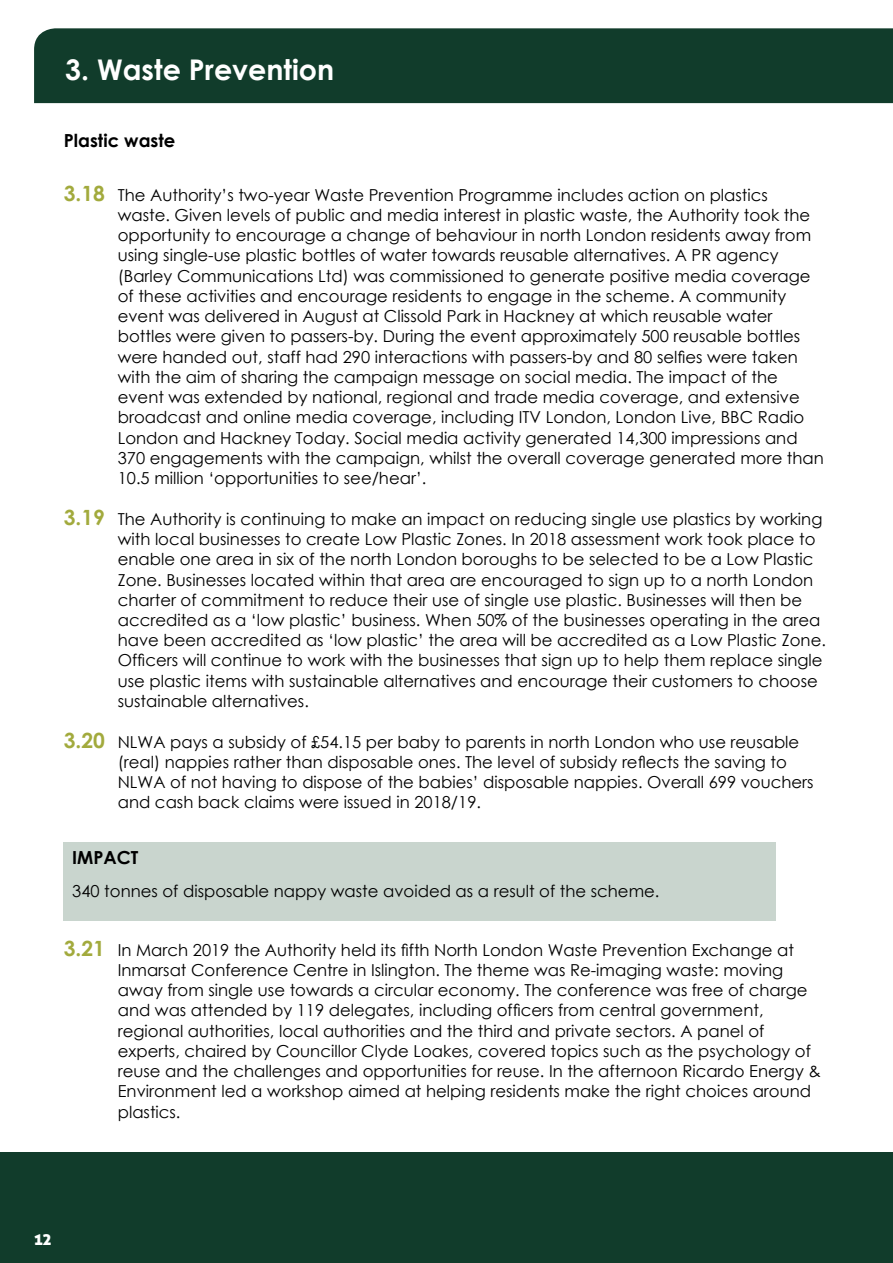
<style>
.page{position:relative;width:893px;height:1263px;background:#fff}
.page>*{position:absolute;margin:0;border:0;box-sizing:border-box;transform-origin:0 0}
.t1{font:700 28.5px "Century Gothic";color:#fff}
.t2{font:700 18px "Century Gothic";color:#000}
.t3{font:16.5px/20.2px "Century Gothic";color:#000}
.t4{font:16.5px "Aller Display";color:#fff}
.s1{font-weight:700;font-size:21px;color:#a2aa3d}
</style>
<div class="page">
<div style="left:0;top:1152px;width:893px;height:111px;background:#113c2b"></div>
<div style="left:34px;top:28px;width:859px;height:75px;background:#113c2b"></div>
<div style="left:64px;top:842px;width:712px;height:79px;background:#c9d5ce"></div>
<h1 class="t1" style="left:65px;top:48px;width:271px">3. Waste Prevention</h1>
<p class="t2" style="left:64px;top:127px;width:113px">Plastic waste</p>
<p class="t3" style="left:118px;top:184px;width:708px;text-indent:-54px"><span class="s1">3.18</span> The Authority’s two-year Waste Prevention Programme includes action on plastics waste. Given levels of public and media interest in plastic waste, the Authority took the opportunity to encourage a change of behaviour in north London residents away from using single-use plastic bottles of water towards reusable alternatives. A PR agency (Barley Communications Ltd) was commissioned to generate positive media coverage of these activities and encourage residents to engage in the scheme. A community event was delivered in August at Clissold Park in Hackney at which reusable water bottles were given to passers-by. During the event approximately 500 reusable bottles were handed out, staff had 290 interactions with passers-by and 80 selfies were taken with the aim of sharing the campaign message on social media. The impact of the event was extended by national, regional and trade media coverage, and extensive broadcast and online media coverage, including ITV London, London Live, BBC Radio London and Hackney Today. Social media activity generated 14,300 impressions and 370 engagements with the campaign, whilst the overall coverage generated more than 10.5 million ‘opportunities to see/hear’.</p>
<p class="t3" style="left:118px;top:508px;width:710px;text-indent:-54px"><span class="s1">3.19</span> The Authority is continuing to make an impact on reducing single use plastics by working with local businesses to create Low Plastic Zones. In 2018 assessment work took place to enable one area in six of the north London boroughs to be selected to be a Low Plastic Zone. Businesses located within that area are encouraged to sign up to a north London charter of commitment to reduce their use of single use plastic. Businesses will then be accredited as a ‘low plastic’ business. When 50% of the businesses operating in the area have been accredited as ‘low plastic’ the area will be accredited as a Low Plastic Zone.<br>Officers will continue to work with the businesses that sign up to help them replace single use plastic items with sustainable alternatives and encourage their customers to choose sustainable alternatives.</p>
<p class="t3" style="left:118px;top:731px;width:697px;text-indent:-54px"><span class="s1">3.20</span> NLWA pays a subsidy of £54.15 per baby to parents in north London who use reusable (real) nappies rather than disposable ones. The level of subsidy reflects the saving to NLWA of not having to dispose of the babies’ disposable nappies. Overall 699 vouchers and cash back claims were issued in 2018/19.</p>
<p class="t2" style="left:72px;top:844px;width:68px">IMPACT</p>
<p class="t3" style="left:72px;top:881px;width:589px">340 tonnes of disposable nappy waste avoided as a result of the scheme.</p>
<p class="t3" style="left:118px;top:939px;width:705px;text-indent:-54px"><span class="s1">3.21</span> In March 2019 the Authority held its fifth North London Waste Prevention Exchange at Inmarsat Conference Centre in Islington. The theme was Re-imaging waste: moving away from single use towards a circular economy. The conference was free of charge and was attended by 119 delegates, including officers from central government, regional authorities, local authorities and the third and private sectors. A panel of experts, chaired by Councillor Clyde Loakes, covered topics such as the psychology of reuse and the challenges and opportunities for reuse. In the afternoon Ricardo Energy &amp; Environment led a workshop aimed at helping residents make the right choices around plastics.</p>
<p class="t4" style="left:34px;top:1229px;width:19px">12</p>
</div>
